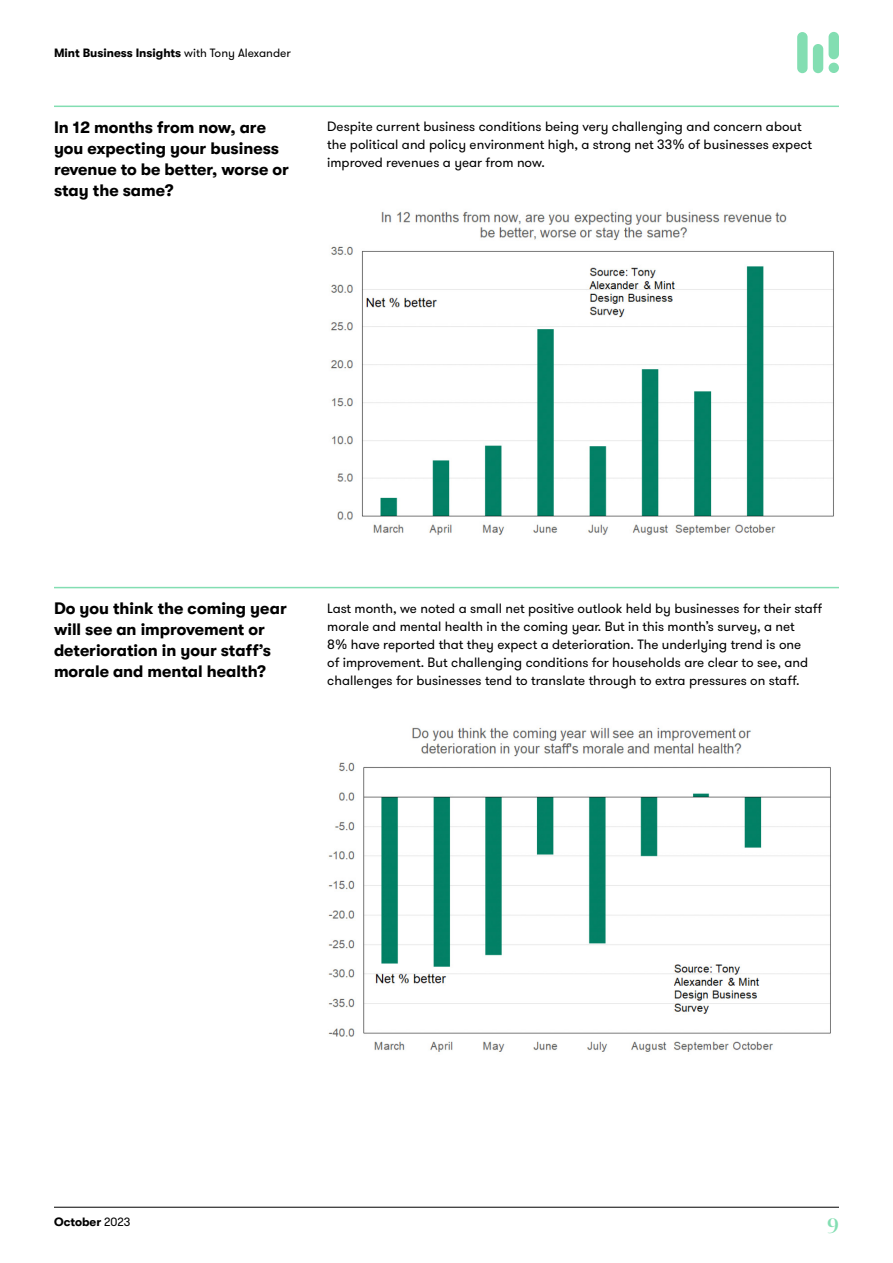
<style>
.page{position:relative;width:893px;height:1263px;background:#fff}
.page>*{position:absolute;margin:0;border:0;box-sizing:border-box;transform-origin:0 0}
.t1{font:500 21px "GT Super Display";color:#83deb2}
.t2{font:700 16.5px/21px "GT Walsheim";color:#000}
.t3{font:13.5px/18px "GT Walsheim";color:#000}
.t4{font:700 12px "GT Walsheim";color:#000}
.s1{font-weight:400}
</style>
<div class="page">
<hr style="left:54px;top:1207px;width:785px;height:1px;background:#000">
<div style="left:797px;top:32px;width:11px;height:41px;background:#83deb2;border-radius:5px"></div>
<div style="left:813px;top:44px;width:10px;height:29px;background:#83deb2;border-radius:5px"></div>
<div style="left:829px;top:32px;width:10px;height:27px;background:#83deb2;border-radius:5px"></div>
<div style="left:829px;top:63px;width:10px;height:10px;background:#83deb2;border-radius:50%"></div>
<img style="left:330px;top:211px;width:504px;height:324px">
<img style="left:328px;top:727px;width:503px;height:325px">
<hr style="left:54px;top:106px;width:785px;height:1px;background:#83deb2">
<hr style="left:54px;top:587px;width:785px;height:1px;background:#83deb2">
<p class="t4" style="left:54px;top:46px;width:238px">Mint Business Insights <span class="s1">with Tony Alexander</span></p>
<p class="t2" style="left:54px;top:117px;width:236px">In 12 months from now, are you expecting your business revenue to be better, worse or stay the same?</p>
<p class="t3" style="left:327px;top:118px;width:486px">Despite current business conditions being very challenging and concern about the political and policy environment high, a strong net 33% of businesses expect improved revenues a year from now.</p>
<p class="t2" style="left:54px;top:598px;width:234px">Do you think the coming year will see an improvement or deterioration in your staff’s morale and mental health?</p>
<p class="t3" style="left:327px;top:599px;width:496px">Last month, we noted a small net positive outlook held by businesses for their staff morale and mental health in the coming year. But in this month’s survey, a net<br>8% have reported that they expect a deterioration. The underlying trend is one<br>of improvement. But challenging conditions for households are clear to see, and challenges for businesses tend to translate through to extra pressures on staff.</p>
<p class="t4" style="left:54px;top:1215px;width:78px">October <span class="s1">2023</span></p>
<h1 class="t1" style="left:827px;top:1211px;width:13px">9</h1>
</div>
